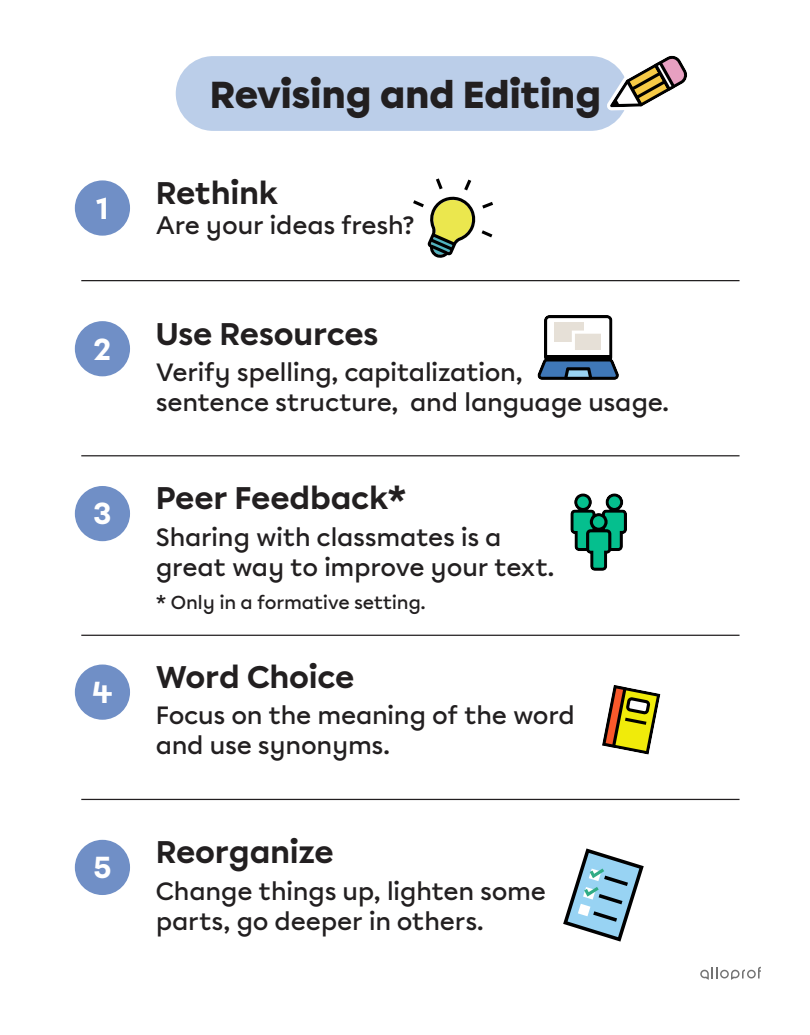
<style>
.page{position:relative;width:810px;height:1035px;background:#fff}
.page>*{position:absolute;margin:0;border:0;box-sizing:border-box;transform-origin:0 0}
.t1{font:900 37.5px "Chromatica Modifiee B";letter-spacing:-.02em;color:#221f20}
.t2{font:700 31.25px "Chromatica Modifiee B";letter-spacing:-.015em;color:#221f20}
.t3{font:700 30.38px "Chromatica Modifiee B";color:#fff}
.t4{font:500 25px/30px "Chromatica Modifiee B";letter-spacing:-.015em;color:#221f20}
.t5{font:500 18.75px "Chromatica Modifiee B";letter-spacing:-.02em;color:#221f20}
</style>
<div class="page">
<div style="left:176px;top:56px;width:452px;height:75px;background:#bbcee9;border-radius:37px"></div>
<svg style="left:607px;top:55px;width:80px;height:55px"></svg>
<svg style="left:537px;top:315px;width:82px;height:65px"></svg>
<svg style="left:413px;top:178px;width:80px;height:80px"></svg>
<svg style="left:563px;top:848px;width:81px;height:94px"></svg>
<div style="left:75px;top:180px;width:55px;height:56px;background:#708fc6;border-radius:50%"></div>
<div style="left:75px;top:321px;width:55px;height:55px;background:#708fc6;border-radius:50%"></div>
<div style="left:75px;top:486px;width:55px;height:55px;background:#708fc6;border-radius:50%"></div>
<div style="left:75px;top:665px;width:55px;height:55px;background:#708fc6;border-radius:50%"></div>
<div style="left:75px;top:840px;width:55px;height:55px;background:#708fc6;border-radius:50%"></div>
<hr style="left:81px;top:799px;width:659px;height:1px;background:#221f20">
<hr style="left:81px;top:635px;width:659px;height:1px;background:#221f20">
<hr style="left:81px;top:455px;width:659px;height:1px;background:#221f20">
<hr style="left:81px;top:280px;width:659px;height:1px;background:#221f20">
<svg style="left:570px;top:493px;width:57px;height:78px"></svg>
<svg style="left:602px;top:685px;width:59px;height:70px"></svg>
<svg style="left:700px;top:967px;width:61px;height:13px"></svg>
<p class="t3" style="left:96px;top:188px;width:15px">1</p>
<p class="t3" style="left:93px;top:328px;width:20px">2</p>
<p class="t3" style="left:93px;top:493px;width:20px">3</p>
<p class="t3" style="left:92px;top:672px;width:23px">4</p>
<p class="t3" style="left:93px;top:847px;width:20px">5</p>
<h1 class="t1" style="left:210px;top:68px;width:393px">Revising and Editing</h1>
<p class="t2" style="left:156px;top:172px;width:124px">Rethink</p>
<p class="t4" style="left:156px;top:210px;width:260px">Are your ideas fresh?</p>
<p class="t2" style="left:156px;top:313px;width:224px">Use Resources</p>
<p class="t4" style="left:156px;top:357px;width:515px">Verify spelling, capitalization,<br>sentence structure, and language usage.</p>
<p class="t2" style="left:156px;top:477px;width:252px">Peer Feedback*</p>
<p class="t4" style="left:156px;top:522px;width:400px">Sharing with classmates is a great way to improve your text.</p>
<p class="t5" style="left:156px;top:591px;width:272px">* Only in a formative setting.</p>
<p class="t2" style="left:156px;top:656px;width:200px">Word Choice</p>
<p class="t4" style="left:156px;top:701px;width:421px">Focus on the meaning of the word and use synonyms.</p>
<p class="t2" style="left:156px;top:831px;width:180px">Reorganize</p>
<p class="t4" style="left:156px;top:876px;width:392px">Change things up, lighten some parts, go deeper in others.</p>
</div>
